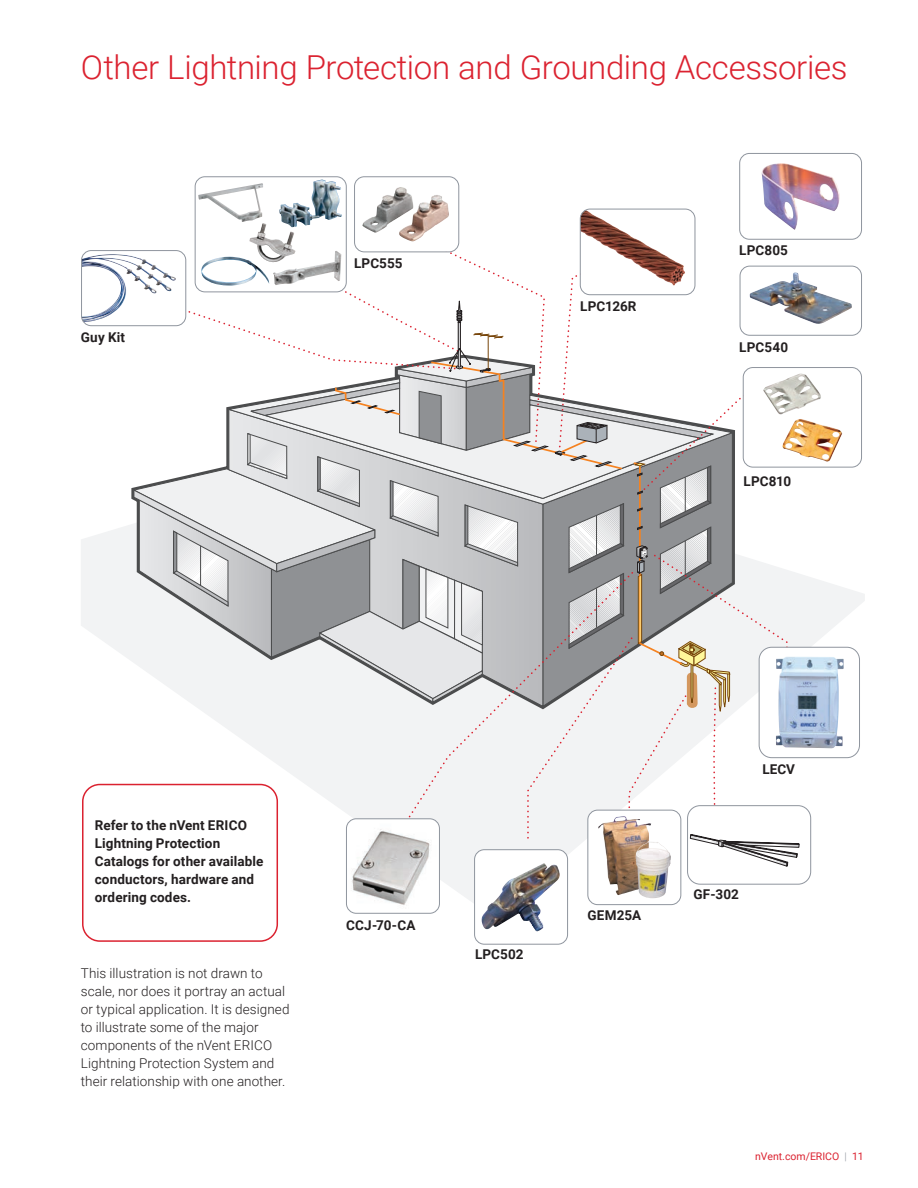
<style>
.page{position:relative;width:918px;height:1188px;background:#fff}
.page>*{position:absolute;margin:0;border:0;box-sizing:border-box;transform-origin:0 0}
.t1{font:300 33px "Roboto";letter-spacing:-.01em;color:#db2230}
.Body_Text{font:300 13.5px/18px "Roboto";letter-spacing:.005em;color:#231f20}
.Body_Text-2{font:700 13.5px/18px "Roboto";letter-spacing:.01em;color:#231f20}
.t2{font:10.5px "Roboto";color:#db2230}
.s1{font-weight:300;color:#8f959e}
</style>
<div class="page">
<svg style="left:81px;top:461px;width:784px;height:451px"></svg>
<svg style="left:183px;top:239px;width:606px;height:601px"></svg>
<svg style="left:133px;top:300px;width:597px;height:414px"></svg>
<hr style="left:639px;top:575px;width:1px;height:68px;background:#f58220">
<svg style="left:689px;top:824px;width:111px;height:44px"></svg>
<svg style="left:740px;top:266px;width:122px;height:69px"></svg>
<img style="left:750px;top:272px;width:45px;height:40px">
<div style="left:740px;top:266px;width:122px;height:70px;border:1px solid #8f959e;border-radius:10px"></div>
<img style="left:762px;top:163px;width:78px;height:67px">
<div style="left:739px;top:153px;width:123px;height:87px;border:1px solid #8f959e;border-radius:10px"></div>
<div style="left:82px;top:784px;width:196px;height:158px;border:2px solid #db2230;border-radius:17px"></div>
<div style="left:759px;top:647px;width:101px;height:111px;background:#fff;border-radius:13px"></div>
<img style="left:776px;top:657px;width:68px;height:91px">
<div style="left:759px;top:647px;width:101px;height:111px;border:1px solid #8f959e;border-radius:13px"></div>
<div style="left:687px;top:805px;width:124px;height:80px;border:1px solid #8f959e;border-radius:13px"></div>
<div style="left:588px;top:810px;width:93px;height:95px;background:#fff;border-radius:10px"></div>
<img style="left:598px;top:817px;width:51px;height:78px">
<img style="left:635px;top:841px;width:36px;height:57px">
<div style="left:587px;top:810px;width:94px;height:95px;border:1px solid #8f959e;border-radius:10px"></div>
<div style="left:346px;top:819px;width:93px;height:94px;background:#fff;border-radius:10px"></div>
<img style="left:346px;top:823px;width:90px;height:90px">
<div style="left:346px;top:818px;width:94px;height:96px;border:1px solid #8f959e;border-radius:10px"></div>
<div style="left:475px;top:850px;width:93px;height:94px;background:#fff;border-radius:10px"></div>
<img style="left:482px;top:863px;width:78px;height:69px">
<div style="left:474px;top:849px;width:94px;height:96px;border:1px solid #8f959e;border-radius:10px"></div>
<div style="left:743px;top:368px;width:119px;height:99px;background:#fff;border-radius:10px"></div>
<img style="left:763px;top:373px;width:79px;height:89px">
<div style="left:743px;top:367px;width:119px;height:101px;border:1px solid #8f959e;border-radius:10px"></div>
<div style="left:580px;top:209px;width:115px;height:86px;background:#fff;border-radius:10px"></div>
<img style="left:580px;top:214px;width:105px;height:72px">
<div style="left:580px;top:209px;width:115px;height:86px;border:1px solid #8f959e;border-radius:10px"></div>
<div style="left:355px;top:177px;width:104px;height:75px;background:#fff;border-radius:10px"></div>
<img style="left:362px;top:187px;width:87px;height:55px">
<div style="left:354px;top:176px;width:105px;height:76px;border:1px solid #8f959e;border-radius:10px"></div>
<div style="left:195px;top:177px;width:151px;height:115px;background:#fff;border-radius:10px"></div>
<img style="left:273px;top:251px;width:68px;height:34px">
<img style="left:198px;top:183px;width:65px;height:39px">
<img style="left:201px;top:257px;width:69px;height:29px">
<img style="left:249px;top:223px;width:47px;height:43px">
<img style="left:279px;top:181px;width:46px;height:46px">
<div style="left:195px;top:176px;width:152px;height:116px;border:1px solid #8f959e;border-radius:10px"></div>
<img style="left:82px;top:254px;width:90px;height:40px">
<div style="left:81px;top:250px;width:105px;height:76px;border:1px solid #8f959e;border-radius:10px"></div>
<p class="t1" style="left:81px;top:45px;width:768px">Other Lightning Protection and Grounding Accessories</p>
<p class="Body_Text-2" style="left:81px;top:328px;width:46px">Guy Kit</p>
<p class="Body_Text-2" style="left:354px;top:254px;width:50px">LPC555</p>
<p class="Body_Text-2" style="left:580px;top:297px;width:58px">LPC126R</p>
<p class="Body_Text-2" style="left:739px;top:241px;width:50px">LPC805</p>
<p class="Body_Text-2" style="left:739px;top:337px;width:50px">LPC540</p>
<p class="Body_Text-2" style="left:744px;top:472px;width:49px">LPC810</p>
<p class="Body_Text-2" style="left:95px;top:816px;width:170px">Refer to the nVent ERICO<br>Lightning Protection<br>Catalogs for other available conductors, hardware and ordering codes.</p>
<p class="Body_Text" style="left:81px;top:964px;width:210px">This illustration is not drawn to scale, nor does it portray an actual or typical application. It is designed to illustrate some of the major components of the nVent ERICO Lightning Protection System and their relationship with one another.</p>
<p class="Body_Text-2" style="left:346px;top:915px;width:71px">CCJ-70-CA</p>
<p class="Body_Text-2" style="left:475px;top:945px;width:50px">LPC502</p>
<p class="Body_Text-2" style="left:587px;top:906px;width:55px">GEM25A</p>
<p class="Body_Text-2" style="left:762px;top:760px;width:34px">LECV</p>
<p class="Body_Text-2" style="left:694px;top:885px;width:47px">GF-302</p>
<p class="t2" style="left:755px;top:1149px;width:110px">nVent.com/ERICO <span class="s1">|</span> 11</p>
</div>
